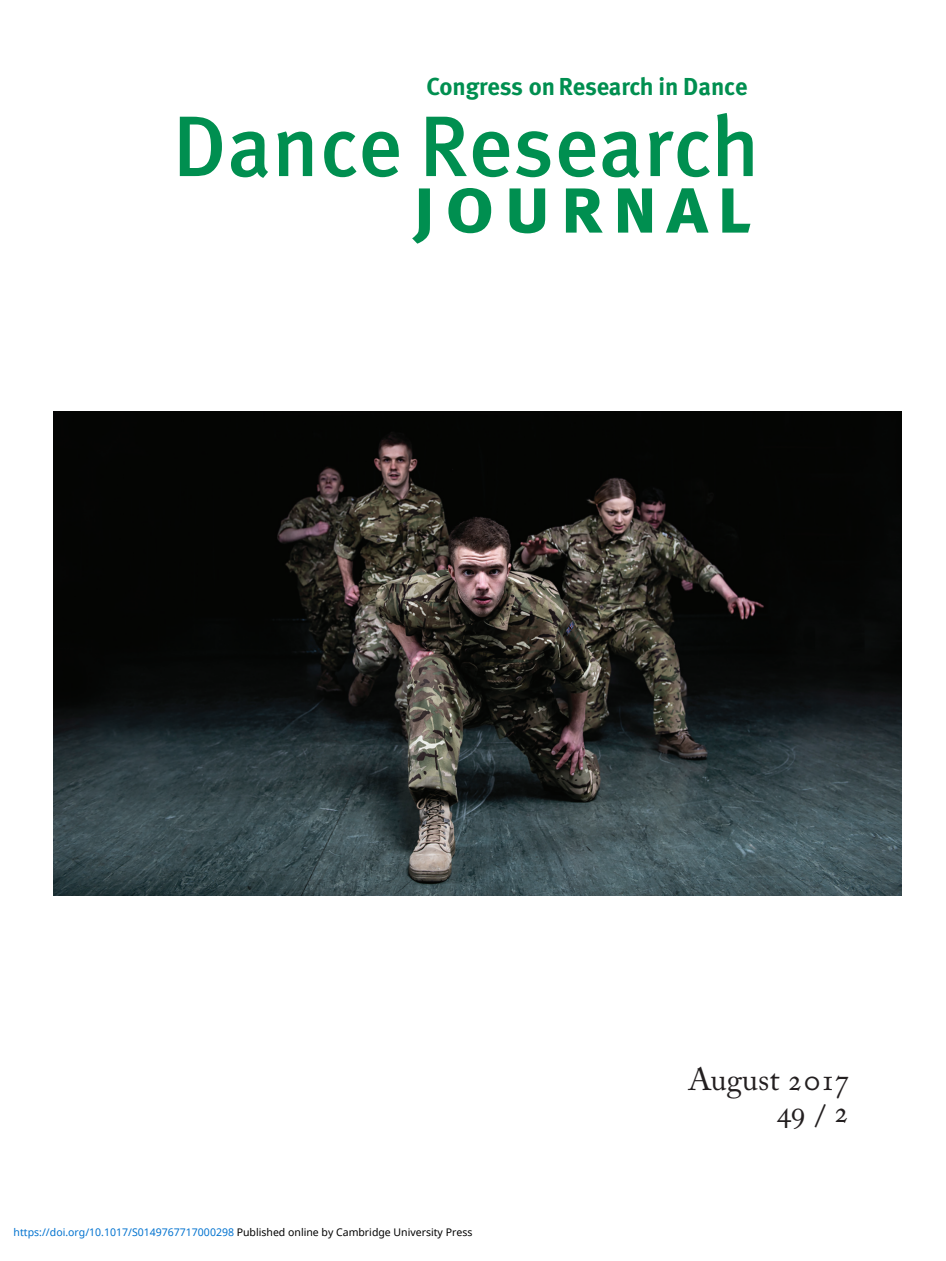
<style>
.page{position:relative;width:946px;height:1261px;background:#fff}
.page>*{position:absolute;margin:0;border:0;box-sizing:border-box;transform-origin:0 0}
.t1{font:500 85.75px "Meta OT";letter-spacing:-.005em;color:#008f50}
.t2{font:80.5px "Meta Bold Caps";letter-spacing:.1em;color:#008f50}
.t3{font:31.5px/31.5px "Adobe Caslon Regular SC";color:#231f20;text-align:right}
.t4{font:700 24.5px "Meta";letter-spacing:-.005em;color:#008f50}
.t5{font:10.5px "Noto Sans";color:#0172cf}
.s1{color:#000}
.s2{font-family:"Adobe Caslon Pro"}
</style>
<div class="page">
<hr style="left:0;top:0;width:1px;height:1260px;background:#54c2bc">
<img style="left:54px;top:411px;width:846px;height:484px">
<p class="t4" style="left:426px;top:77px;width:322px">Congress on Research in Dance</p>
<p class="t1" style="left:172px;top:96px;width:588px">Dance Research</p>
<p class="t2" style="left:412px;top:158px;width:339px">journal</p>
<p class="t5" style="left:14px;top:1224px;width:460px">https://doi.org/10.1017/S0149767717000298 <span class="s1">Published online by Cambridge University Press</span></p>
<p class="t3" style="left:687px;top:1067px;width:161px"><span class="s2">August</span> 2017<br>49 / 2</p>
</div>
